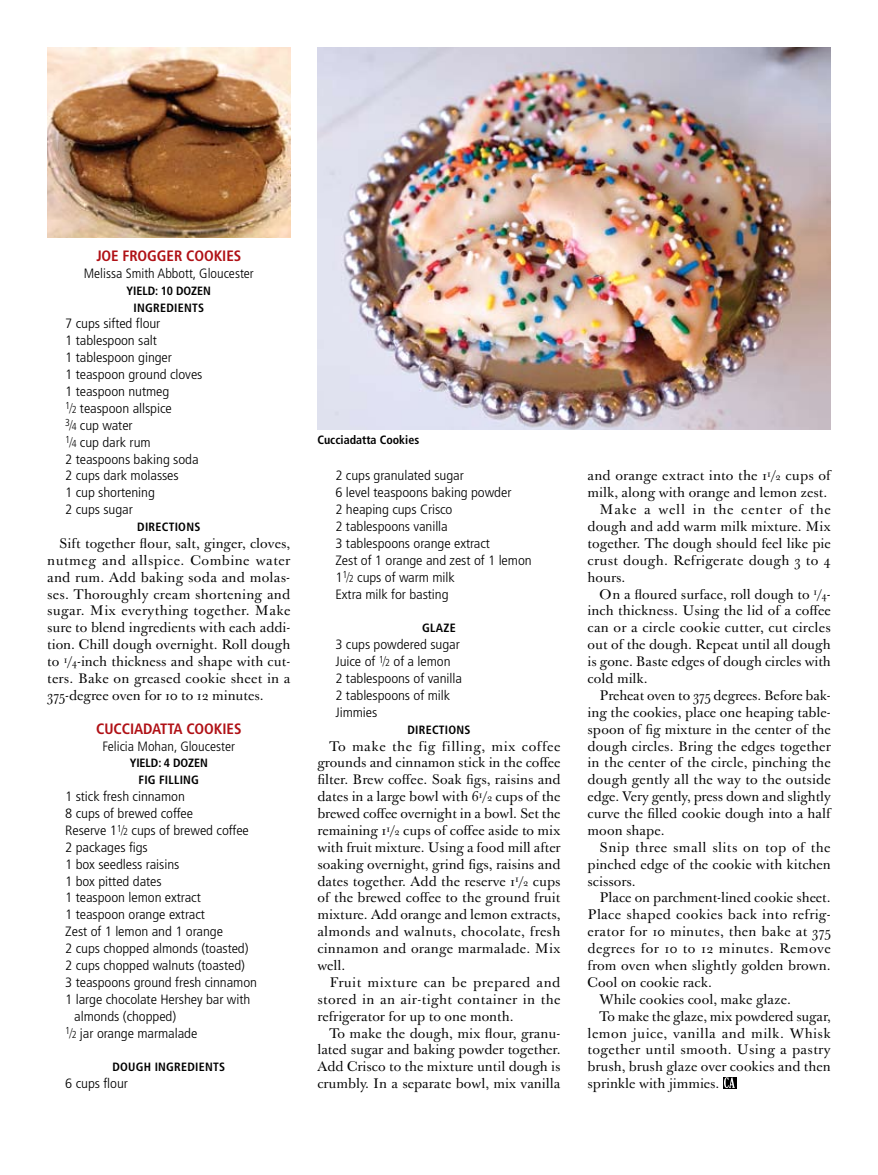
<style>
.page{position:relative;width:878px;height:1175px;background:#fff}
.page>*{position:absolute;margin:0;border:0;box-sizing:border-box;transform-origin:0 0}
.t1{font:700 condensed 15px "Frutiger LT Std";letter-spacing:-.005em;color:#b01116}
.t2{font:13.5px/16.8px "J Baskerville";color:#000;text-align:justify}
.t3{font:300 condensed 13.5px/16.8px "Frutiger LT Std";letter-spacing:-.005em;color:#000;scale:1.1 1}
.t4{font:13.5px "J Baskerville";letter-spacing:.02em;color:#000}
.t5{font:13.5px "J Baskerville";letter-spacing:.03em;color:#000}
.t6{font:300 condensed 13.5px "Frutiger LT Std";letter-spacing:-.005em;color:#000;scale:1.05 1}
.t7{font:13.5px "J Baskerville";letter-spacing:.025em;color:#000}
.t8{font:13.5px "J Baskerville";letter-spacing:.055em;color:#000}
.t9{font:300 condensed 13.5px "Frutiger LT Std";letter-spacing:-.005em;color:#000;scale:.75 1}
.t10{font:700 condensed 12px/16.8px "Frutiger LT Std";letter-spacing:.02em;color:#000;text-align:center}
.t11{font:700 condensed 12px/16.8px "Frutiger LT Std";letter-spacing:-.005em;color:#000}
.t12{font:700 condensed 12px "Frutiger LT Std";color:#000}
.s1{font-size:10.2px}
</style>
<div class="page">
<svg style="left:723px;top:1077px;width:13px;height:11px"></svg>
<svg style="left:724px;top:1077px;width:10px;height:11px"></svg>
<img style="left:317px;top:47px;width:513px;height:382px">
<img style="left:47px;top:47px;width:243px;height:190px">
<p class="t1" style="left:96px;top:247px;width:61px">JOE FROGGER</p>
<p class="t1" style="left:186px;top:247px;width:57px">COOKIES</p>
<p class="t6" style="left:84px;top:265px;width:164px">Melissa Smith Abbott, Gloucester</p>
<p class="t11" style="left:134px;top:282px;width:79px;text-indent:-7px">YIELD: 10 DOZEN<br>INGREDIENTS</p>
<p class="t3" style="left:65px;top:315px;width:126px">7 cups sifted flour<br>1 tablespoon salt<br>1 tablespoon ginger<br>1 teaspoon ground cloves<br>1 teaspoon nutmeg<br><sup>1</sup>⁄<span class="s1">2</span> teaspoon allspice<br><sup>3</sup>⁄<span class="s1">4</span> cup water<br><sup>1</sup>⁄<span class="s1">4</span> cup dark rum<br>2 teaspoons baking soda<br>2 cups dark molasses<br>1 cup shortening<br>2 cups sugar</p>
<p class="t10" style="left:137px;top:518px;width:39px">DI RECTIONS</p>
<p class="t2" style="left:47px;top:535px;width:245px;text-indent:12px">Sift together flour, salt, ginger, cloves, nutmeg and allspice. Combine water and rum. Add baking soda and molas&shy;ses. Thoroughly cream shortening and sugar. Mix everything together. Make sure to blend ingredients with each addi&shy;tion. Chill dough overnight. Roll dough to <sup>1</sup>/<span class="s1">4</span>-inch thickness and shape with cut&shy;ters. Bake on greased cookie sheet in a 375-degree oven for 10 to 12 minutes.</p>
<p class="t1" style="left:96px;top:719px;width:147px">CUCCIADATTA COOKIES</p>
<p class="t6" style="left:103px;top:738px;width:127px">Felicia Mohan, Gloucester</p>
<p class="t10" style="left:130px;top:755px;width:80px">YIELD: 4 DOZEN<br>FIG FILLING</p>
<p class="t3" style="left:65px;top:788px;width:110px">1 stick fresh cinnamon</p>
<p class="t3" style="left:65px;top:805px;width:118px">8 cups of brewed coffee</p>
<p class="t3" style="left:65px;top:822px;width:168px">Reserve 1<sup>1</sup>⁄<span class="s1">2</span> cups of brewed coffee</p>
<p class="t3" style="left:65px;top:839px;width:77px">2 packages figs</p>
<p class="t3" style="left:65px;top:855px;width:105px">1 box seedless raisins</p>
<p class="t3" style="left:65px;top:872px;width:89px">1 box pitted dates</p>
<p class="t3" style="left:65px;top:889px;width:125px">1 teaspoon lemon extract</p>
<p class="t3" style="left:65px;top:906px;width:128px">1 teaspoon orange extract</p>
<p class="t3" style="left:65px;top:923px;width:145px">Zest of 1 lemon and 1 orange</p>
<p class="t3" style="left:65px;top:940px;width:168px">2 cups chopped almonds (toasted)</p>
<p class="t3" style="left:65px;top:957px;width:165px">2 cups chopped walnuts (toasted)</p>
<p class="t3" style="left:65px;top:974px;width:176px">3 teaspoons ground fresh cinnamon</p>
<p class="t3" style="left:65px;top:990px;width:170px">1 large chocolate Hershey bar with</p>
<p class="t3" style="left:74px;top:1007px;width:94px">almonds (chopped)</p>
<p class="t9" style="left:65px;top:1025px;width:178px"><sup>1</sup>⁄<span class="s1">2</span> jar orange marmalade</p>
<p class="t10" style="left:112px;top:1058px;width:9px">DOU</p>
<p class="t10" style="left:136px;top:1058px;width:77px">GH INGREDIENTS</p>
<p class="t3" style="left:65px;top:1075px;width:58px">6 cups flour</p>
<p class="t12" style="left:317px;top:433px;width:103px">CUCCIADATTA COOKIES</p>
<p class="t3" style="left:335px;top:467px;width:180px">2 cups granulated sugar<br>6 level teaspoons baking powder<br>2 heaping cups Crisco<br>2 tablespoons vanilla<br>3 tablespoons orange extract<br>Zest of 1 orange and zest of 1 lemon<br>1<sup>1</sup>⁄<span class="s1">2</span> cups of warm milk<br>Extra milk for basting</p>
<p class="t10" style="left:422px;top:620px;width:35px">GLAZE</p>
<p class="t3" style="left:335px;top:636px;width:116px">3 cups powdered sugar<br>Juice of <sup>1</sup>⁄<span class="s1">2</span> of a lemon<br>2 tablespoons of vanilla<br>2 tablespoons of milk<br>Jimmies</p>
<p class="t10" style="left:407px;top:721px;width:39px">DI RECTIONS</p>
<p class="t2" style="left:317px;top:738px;width:245px;text-indent:12px">To make the fig filling, mix coffee grounds and cinnamon stick in the coffee filter. Brew coffee. Soak figs, raisins and dates in a large bowl with 6<sup>1</sup>/<span class="s1">2</span> cups of the brewed coffee overnight in a bowl. Set the remaining 1<sup>1</sup>/<span class="s1">2</span> cups of coffee aside to mix with fruit mixture. Using a food mill after soaking overnight, grind figs, raisins and dates together. Add the reserve 1<sup>1</sup>/<span class="s1">2</span> cups of the brewed coffee to the ground fruit mixture. Add orange and lemon extracts, almonds and walnuts, chocolate, fresh cinnamon and orange marmalade. Mix well.</p>
<p class="t2" style="left:317px;top:974px;width:245px;text-indent:12px">Fruit mixture can be prepared and stored in an air-tight container in the refrigerator for up to one month.</p>
<p class="t2" style="left:317px;top:1025px;width:245px;text-indent:12px">To make the dough, mix flour, granu&shy;lated sugar and baking powder together.<br>Add Crisco to the mixture until dough is crumbly. In a separate bowl, mix vanilla</p>
<p class="t2" style="left:587px;top:468px;width:245px">and orange extract into the 1<sup>1</sup>/<span class="s1">2</span> cups of</p>
<p class="t2" style="left:587px;top:485px;width:241px">milk, along with orange and lemon zest.</p>
<p class="t8" style="left:599px;top:501px;width:233px">Make a well in the center of the</p>
<p class="t2" style="left:587px;top:518px;width:245px">dough and add warm milk mixture. Mix</p>
<p class="t2" style="left:587px;top:535px;width:245px">together. The dough should feel like pie</p>
<p class="t4" style="left:587px;top:552px;width:244px">crust dough. Refrigerate dough 3 to 4</p>
<p class="t2" style="left:587px;top:569px;width:39px">hours.</p>
<p class="t2" style="left:599px;top:586px;width:233px">On a floured surface, roll dough to <sup>1</sup>/<span class="s1">4</span>-</p>
<p class="t2" style="left:587px;top:603px;width:245px">inch thickness. Using the lid of a coffee</p>
<p class="t2" style="left:587px;top:620px;width:245px">can or a circle cookie cutter, cut circles</p>
<p class="t2" style="left:587px;top:636px;width:244px">out of the dough. Repeat until all dough</p>
<p class="t2" style="left:587px;top:653px;width:245px">is gone. Baste edges of dough circles with</p>
<p class="t2" style="left:587px;top:670px;width:62px">cold milk.</p>
<p class="t2" style="left:599px;top:687px;width:233px">Preheat oven to 375 degrees. Before bak-</p>
<p class="t2" style="left:587px;top:704px;width:245px">ing the cookies, place one heaping table-</p>
<p class="t2" style="left:587px;top:721px;width:245px">spoon of fig mixture in the center of the</p>
<p class="t2" style="left:587px;top:738px;width:245px">dough circles. Bring the edges together</p>
<p class="t2" style="left:587px;top:755px;width:245px">in the center of the circle, pinching the</p>
<p class="t2" style="left:587px;top:771px;width:244px">dough gently all the way to the outside</p>
<p class="t2" style="left:587px;top:788px;width:245px">edge. Very gently, press down and slightly</p>
<p class="t2" style="left:587px;top:805px;width:244px">curve the filled cookie dough into a half</p>
<p class="t2" style="left:587px;top:822px;width:79px">moon shape.</p>
<p class="t5" style="left:599px;top:839px;width:232px">Snip three small slits on top of the</p>
<p class="t2" style="left:587px;top:856px;width:245px">pinched edge of the cookie with kitchen</p>
<p class="t2" style="left:587px;top:873px;width:50px">scissors.</p>
<p class="t2" style="left:599px;top:890px;width:232px">Place on parchment-lined cookie sheet.</p>
<p class="t4" style="left:587px;top:906px;width:245px">Place shaped cookies back into refrig-</p>
<p class="t4" style="left:587px;top:923px;width:245px">erator for 10 minutes, then bake at 375</p>
<p class="t7" style="left:587px;top:940px;width:245px">degrees for 10 to 12 minutes. Remove</p>
<p class="t2" style="left:587px;top:957px;width:245px">from oven when slightly golden brown.</p>
<p class="t2" style="left:587px;top:974px;width:126px">Cool on cookie rack.</p>
<p class="t2" style="left:599px;top:991px;width:193px">While cookies cool, make glaze.</p>
<p class="t2" style="left:599px;top:1008px;width:233px">To make the glaze, mix powdered sugar,</p>
<p class="t5" style="left:587px;top:1024px;width:245px">lemon juice, vanilla and milk. Whisk</p>
<p class="t4" style="left:587px;top:1041px;width:244px">together until smooth. Using a pastry</p>
<p class="t2" style="left:587px;top:1058px;width:245px">brush, brush glaze over cookies and then</p>
<p class="t2" style="left:587px;top:1075px;width:133px">sprinkle with jimmies.</p>
</div>
